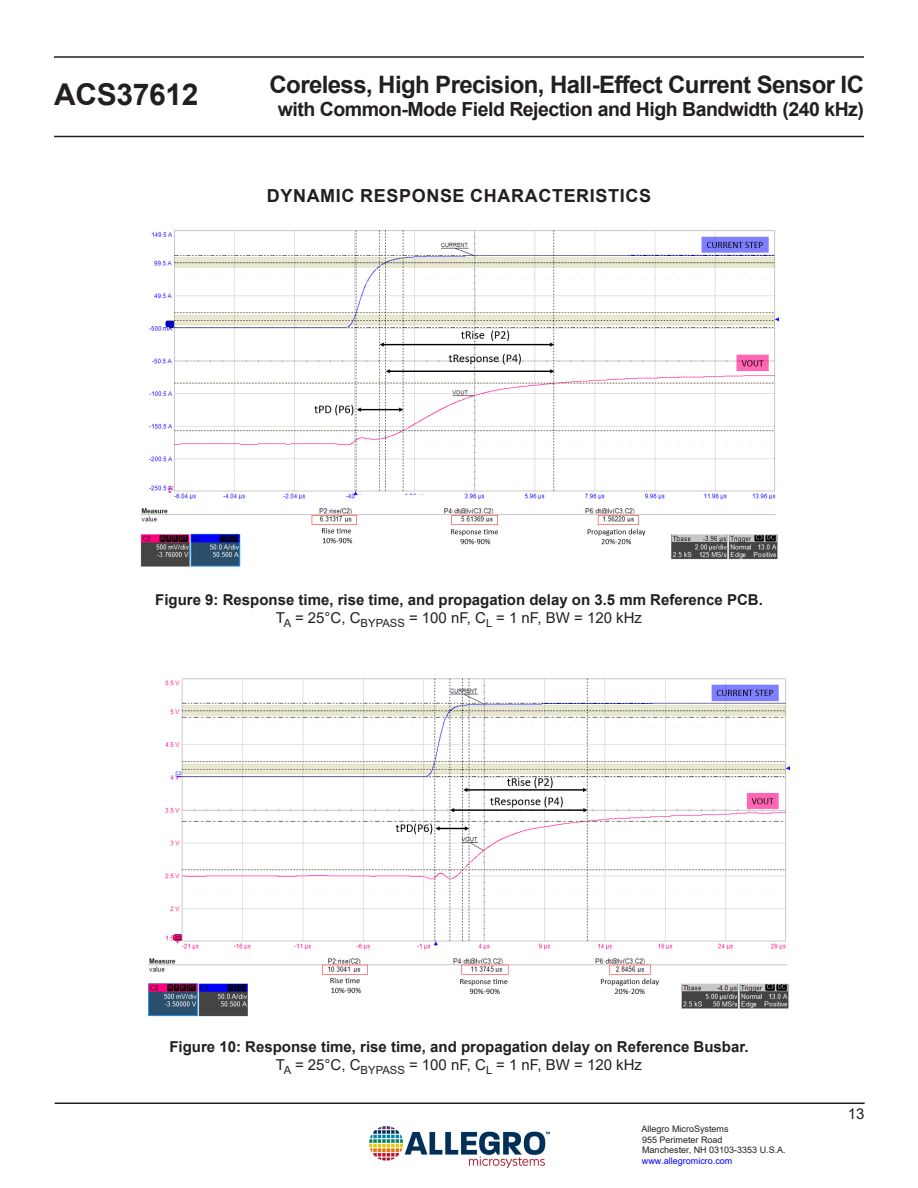
<style>
.page{position:relative;width:918px;height:1188px;background:#fff}
.page>*{position:absolute;margin:0;border:0;box-sizing:border-box;transform-origin:0 0}
.t1{font:700 30px "Arial";letter-spacing:-.01em;color:#231f20}
.t2{font:700 24px "Arial";letter-spacing:-.025em;color:#231f20}
.t3{font:700 19.5px "Arial";letter-spacing:-.025em;color:#231f20}
.Front-HeadingSection{font:700 18px "Arial";letter-spacing:.035em;color:#231f20}
.t4{font:700 15px/18px "Arial";color:#231f20;text-align:center}
.t5{font:15px "Arial";color:#231f20}
.t6{font:9px/10.8px "Arial";color:#231f20}
.t7{font:9px "Arial";color:#00f}
.s1{font-weight:400}
</style>
<div class="page">
<hr style="left:55px;top:1102px;width:810px;height:2px;background:#231f20">
<hr style="left:54px;top:136px;width:810px;height:1px;background:#231f20">
<hr style="left:54px;top:56px;width:810px;height:2px;background:#231f20">
<img style="left:370px;top:1126px;width:180px;height:42px">
<img style="left:140px;top:230px;width:639px;height:337px">
<img style="left:148px;top:678px;width:642px;height:339px">
<h1 class="t1" style="left:54px;top:74px;width:146px">ACS37612</h1>
<h2 class="t2" style="left:270px;top:67px;width:596px">Coreless, High Precision, Hall-Effect Current Sensor IC</h2>
<h3 class="t3" style="left:278px;top:96px;width:588px">with Common-Mode Field Rejection and High Bandwidth (240 kHz)</h3>
<p class="Front-HeadingSection" style="left:267px;top:183px;width:386px">DYNAMIC RESPONSE CHARACTERISTICS</p>
<p class="t4" style="left:155px;top:591px;width:609px">Figure 9: Response time, rise time, and propagation delay on 3.5 mm Reference PCB.<br><span class="s1">T</span><sub>A</sub> <span class="s1">= 25°C, C</span><sub>BYPASS</sub> <span class="s1">= 100 nF, C</span><sub>L</sub> <span class="s1">= 1 nF, BW = 120 kHz</span></p>
<p class="t4" style="left:169px;top:1038px;width:581px">Figure 10: Response time, rise time, and propagation delay on Reference Busbar.<br><span class="s1">T</span><sub>A</sub> <span class="s1">= 25°C, C</span><sub>BYPASS</sub> <span class="s1">= 100 nF, C</span><sub>L</sub> <span class="s1">= 1 nF, BW = 120 kHz</span></p>
<p class="t6" style="left:642px;top:1123px;width:146px">Allegro MicroSystems<br>955 Perimeter Road<br>Manchester, NH 03103-3353 U.S.A.</p>
<p class="t7" style="left:642px;top:1155px;width:92px">www.allegromicro.com</p>
<p class="t5" style="left:848px;top:1103px;width:18px">13</p>
</div>
